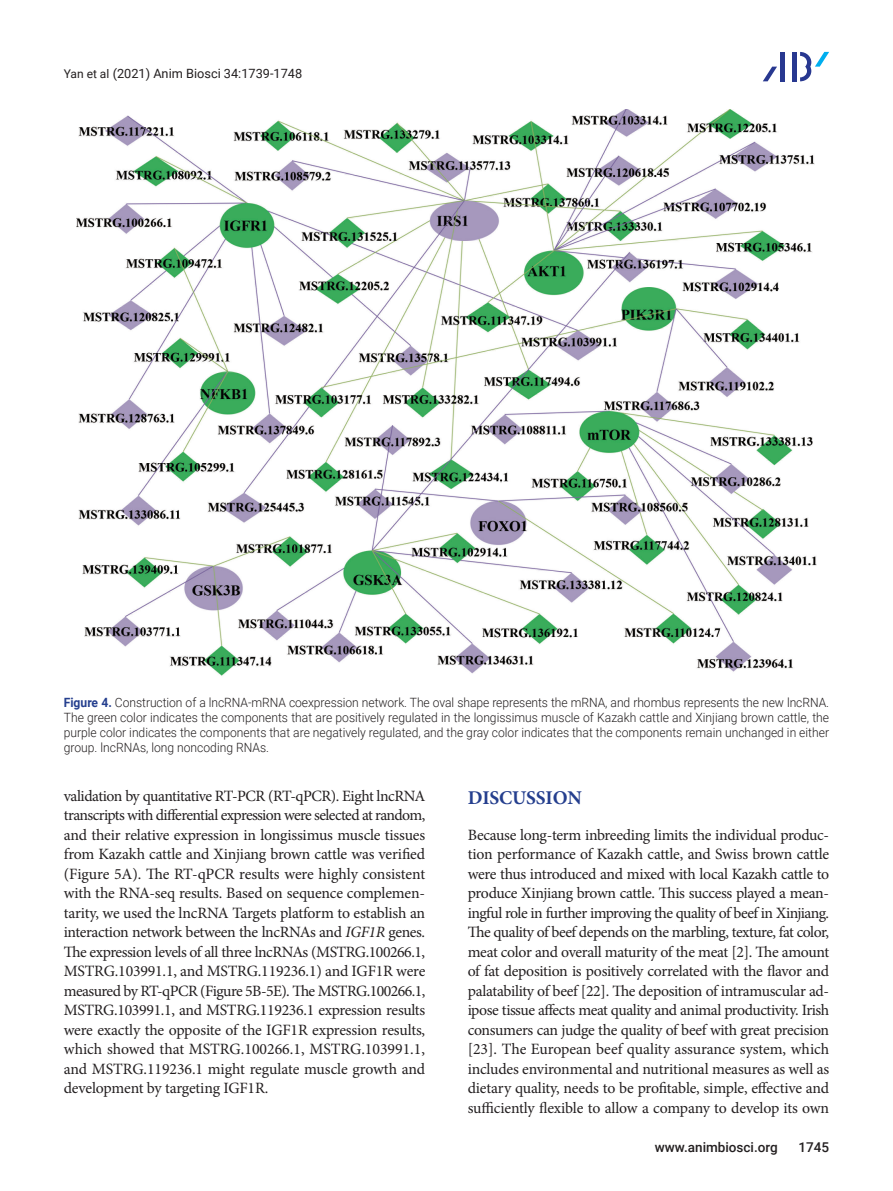
<style>
.page{position:relative;width:893px;height:1191px;background:#fff}
.page>*{position:absolute;margin:0;border:0;box-sizing:border-box;transform-origin:0 0}
.대제목{font:700 19.5px "Minion Pro";letter-spacing:-.01em;color:#253f8e}
.본문{font:15.75px/19.5px "Minion Pro";letter-spacing:-.01em;color:#231f20;text-align:justify}
.t1{font:500 13.5px "Roboto";color:#231f20}
.표_그림__제목{font:300 12.75px/15px "Roboto";color:#231f20;text-align:justify;scale:.95 1}
.t2{font:12.75px "Roboto";color:#231f20}
.s1{font-size:12px}
.s2{font-weight:700;color:#253f8e}
.s3{font-style:italic}
</style>
<div class="page">
<div style="left:792px;top:52px;width:5px;height:29px;background:#283890"></div>
<hr style="left:781px;top:52px;width:4px;height:29px;background:#283890">
<svg style="left:763px;top:67px;width:14px;height:14px"></svg>
<svg style="left:800px;top:52px;width:29px;height:29px"></svg>
<img style="left:76px;top:110px;width:741px;height:566px">
<p class="t2" style="left:64px;top:65px;width:240px"><span class="s1">Yan et al</span> (2021) Anim Biosci 34:1739-1748</p>
<p class="표_그림__제목" style="left:64px;top:694px;width:807px"><span class="s2">Figure 4.</span> Construction of a lncRNA-mRNA coexpression network. The oval shape represents the mRNA, and rhombus represents the new lncRNA.<br>The green color indicates the components that are positively regulated in the longissimus muscle of Kazakh cattle and Xinjiang brown cattle, the purple color indicates the components that are negatively regulated, and the gray color indicates that the components remain unchanged in either group. lncRNAs, long noncoding RNAs.</p>
<p class="본문" style="left:64px;top:786px;width:363px">validation by quantitative RT-PCR (RT-qPCR). Eight lncRNA transcripts with differential expression were selected at random, and their relative expression in longissimus muscle tissues from Kazakh cattle and Xinjiang brown cattle was verified (Figure 5A). The RT-qPCR results were highly consistent with the RNA-seq results. Based on sequence complemen&shy;tarity, we used the lncRNA Targets platform to establish an interaction network between the lncRNAs and <span class="s3">IGF1R</span> genes.<br>The expression levels of all three lncRNAs (MSTRG.100266.1, MSTRG.103991.1, and MSTRG.119236.1) and IGF1R were measured by RT-qPCR (Figure 5B-5E). The MSTRG.100266.1, MSTRG.103991.1, and MSTRG.119236.1 expression results were exactly the opposite of the IGF1R expression results, which showed that MSTRG.100266.1, MSTRG.103991.1, and MSTRG.119236.1 might regulate muscle growth and development by targeting IGF1R.</p>
<p class="대제목" style="left:468px;top:783px;width:116px">DISCUSSION</p>
<p class="본문" style="left:468px;top:825px;width:363px">Because long-term inbreeding limits the individual produc&shy;tion performance of Kazakh cattle, and Swiss brown cattle were thus introduced and mixed with local Kazakh cattle to produce Xinjiang brown cattle. This success played a mean&shy;ingful role in further improving the quality of beef in Xinjiang.<br>The quality of beef depends on the marbling, texture, fat color, meat color and overall maturity of the meat [2]. The amount of fat deposition is positively correlated with the flavor and palatability of beef [22]. The deposition of intramuscular ad&shy;ipose tissue affects meat quality and animal productivity. Irish consumers can judge the quality of beef with great precision [23]. The European beef quality assurance system, which includes environmental and nutritional measures as well as dietary quality, needs to be profitable, simple, effective and sufficiently flexible to allow a company to develop its own</p>
<p class="t1" style="left:655px;top:1137px;width:125px">www.animbiosci.org</p>
<p class="t1" style="left:798px;top:1137px;width:32px">1745</p>
</div>
